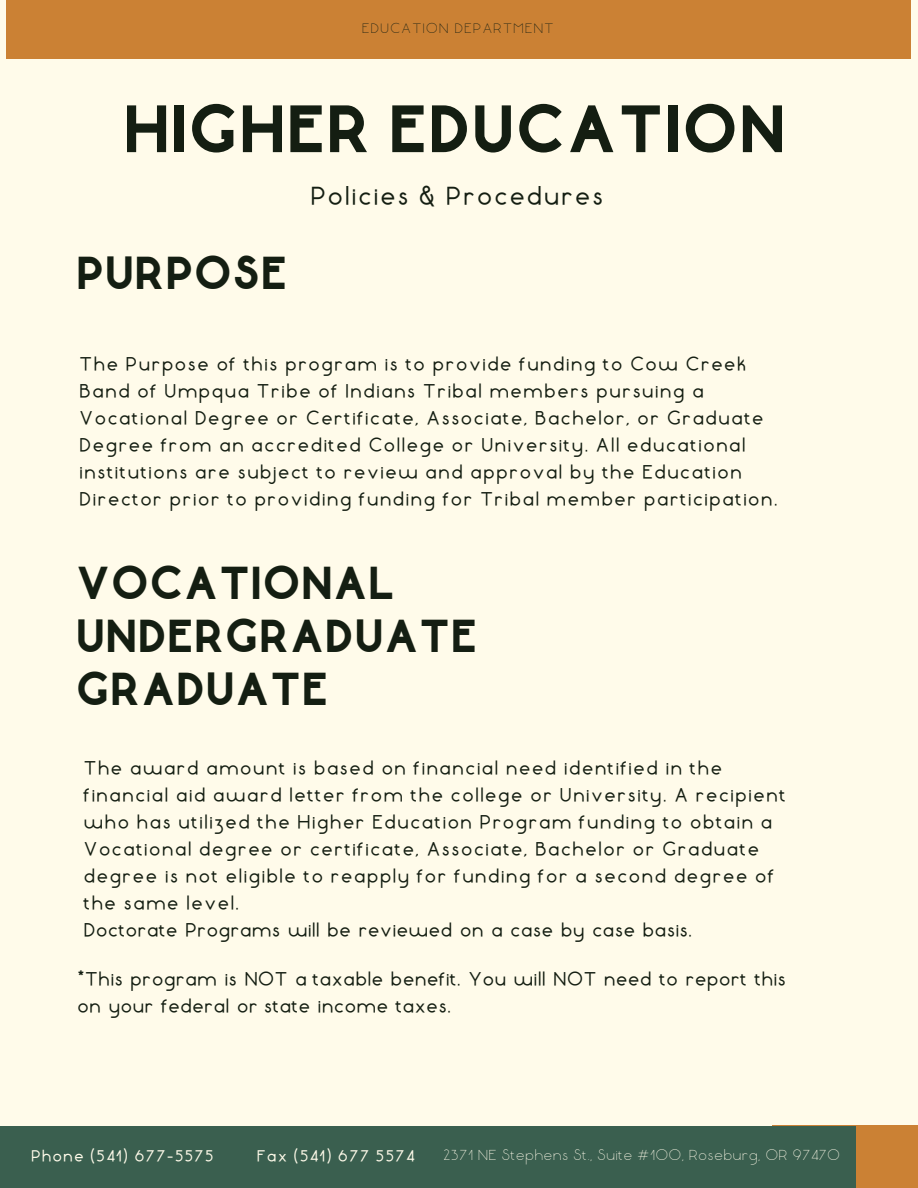
<style>
.page{position:relative;width:918px;height:1188px;background:#fffbea}
.page>*{position:absolute;margin:0;border:0;box-sizing:border-box;transform-origin:0 0}
.t1{font:900 56.4px "Liberal";color:#141e12}
.t2{font:900 38.25px/52.8px "Liberal";color:#141e12}
.t3{font:700 24px "Liberal";letter-spacing:.05em;color:#141e12}
.t4{font:700 18px/27px "Liberal";letter-spacing:.05em;color:#141e12}
.t5{font:700 18px/27px "Liberal";color:#141e12}
.t6{font:300 15px "Liberal";color:#fffbea}
.t7{font:700 15px "Liberal";letter-spacing:.05em;color:#fffbea}
.t8{font:300 14.1px "Liberal";letter-spacing:.05em;color:#141e12}
</style>
<div class="page">
<div style="left:6px;top:0;width:905px;height:58px;background:#cb8134"></div>
<div style="left:772px;top:1126px;width:146px;height:62px;background:#cb8134"></div>
<div style="left:0;top:1126px;width:856px;height:62px;background:#3a5f4f"></div>
<p class="t8" style="left:363px;top:21px;width:194px">EDUCATION DEPARTMENT</p>
<p class="t1" style="left:127px;top:97px;width:665px">HIGHER EDUCATION</p>
<p class="t3" style="left:312px;top:182px;width:295px">Policies &amp; Procedures</p>
<p class="t2" style="left:79px;top:248px;width:213px">PURPOSE</p>
<p class="t4" style="left:81px;top:351px;width:700px">The Purpose of this program is to provide funding to Cow Creek Band of Umpqua Tribe of Indians Tribal members pursuing a Vocational Degree or Certificate, Associate, Bachelor, or Graduate Degree from an accredited College or University. All educational institutions are subject to review and approval by the Education Director prior to providing funding for Tribal member participation.</p>
<p class="t2" style="left:79px;top:558px;width:403px">VOCATIONAL<br>UNDERGRADUATE<br>GRADUATE</p>
<p class="t4" style="left:85px;top:755px;width:704px">The award amount is based on financial need identified in the financial aid award letter from the college or University. A recipient who has utilized the Higher Education Program funding to obtain a Vocational degree or certificate, Associate, Bachelor or Graduate degree is not eligible to reapply for funding for a second degree of the same level.<br>Doctorate Programs will be reviewed on a case by case basis.</p>
<p class="t5" style="left:79px;top:966px;width:710px">*This program is NOT a taxable benefit. You will NOT need to report this on your federal or state income taxes.</p>
<p class="t7" style="left:32px;top:1147px;width:184px">Phone (541) 677-5575</p>
<p class="t7" style="left:258px;top:1147px;width:159px">Fax (541) 677 5574</p>
<p class="t6" style="left:444px;top:1147px;width:399px">2371 NE Stephens St., Suite #100, Roseburg, OR 97470</p>
</div>
